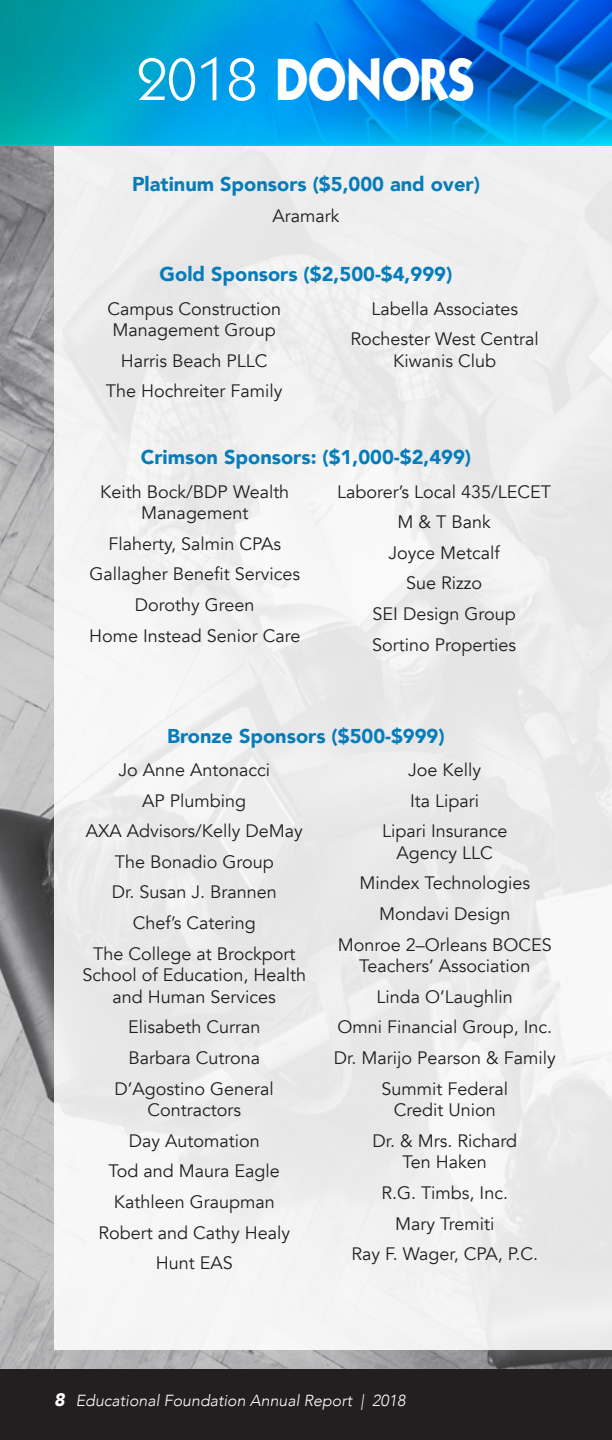
<style>
.page{position:relative;width:612px;height:1440px;background:#fff}
.page>*{position:absolute;margin:0;border:0;box-sizing:border-box;transform-origin:0 0}
.t1{font:700 60px "Itc Kabel";color:#fff;scale:.82 1}
.Donor_title{font:900 20px "Avenir";color:#067dba}
.donor_names_2{font:18px/21.6px "Avenir";color:#231f20;text-align:center}
.t2{font:italic 300 16px "Avenir";color:#fff}
.s1{font-weight:400}
.s2{font-weight:900;font-size:18px}
</style>
<div class="page">
<img style="left:0;top:144px;width:612px;height:1225px">
<div style="left:54px;top:145px;width:558px;height:1205px;background:#edeeee"></div>
<img style="left:0;top:0;width:612px;height:144px">
<div style="left:0;top:1378px;width:612px;height:62px;background:#231f20"></div>
<p class="t1" style="left:137px;top:43px;width:414px"><span class="s1">2018</span> DONORS</p>
<p class="Donor_title" style="left:132px;top:167px;width:349px">Platinum Sponsors ($5,000 and over)</p>
<p class="donor_names_2" style="left:273px;top:206px;width:68px">Aramark</p>
<p class="Donor_title" style="left:160px;top:257px;width:294px">Gold Sponsors ($2,500-$4,999)</p>
<p class="donor_names_2" style="left:107px;top:298px;width:175px;text-align:left">Campus Construction<br>Management Group</p>
<p class="donor_names_2" style="left:121px;top:350px;width:148px">Harris Beach PLLC</p>
<p class="donor_names_2" style="left:106px;top:381px;width:178px">The Hochreiter Family</p>
<p class="donor_names_2" style="left:371px;top:298px;width:148px">Labella Associates</p>
<p class="donor_names_2" style="left:351px;top:329px;width:190px">Rochester West Central<br>Kiwanis Club</p>
<p class="Donor_title" style="left:141px;top:440px;width:332px">Crimson Sponsors: ($1,000-$2,499)</p>
<p class="donor_names_2" style="left:100px;top:481px;width:191px">Keith Bock/BDP Wealth<br>Management</p>
<p class="donor_names_2" style="left:108px;top:533px;width:174px">Flaherty, Salmin CPAs</p>
<p class="donor_names_2" style="left:89px;top:564px;width:212px">Gallagher Benefit Services</p>
<p class="donor_names_2" style="left:135px;top:594px;width:121px">Dorothy Green</p>
<p class="donor_names_2" style="left:89px;top:625px;width:213px">Home Instead Senior Care</p>
<p class="donor_names_2" style="left:337px;top:481px;width:216px">Laborer’s Local 435/LECET</p>
<p class="donor_names_2" style="left:397px;top:512px;width:95px">M &amp; T Bank</p>
<p class="donor_names_2" style="left:388px;top:542px;width:113px">Joyce Metcalf</p>
<p class="donor_names_2" style="left:406px;top:573px;width:78px">Sue Rizzo</p>
<p class="donor_names_2" style="left:373px;top:603px;width:145px">SEI Design Group</p>
<p class="donor_names_2" style="left:372px;top:634px;width:146px">Sortino Properties</p>
<p class="Donor_title" style="left:167px;top:719px;width:279px">Bronze Sponsors ($500-$999)</p>
<p class="donor_names_2" style="left:118px;top:759px;width:153px">Jo Anne Antonacci</p>
<p class="donor_names_2" style="left:142px;top:790px;width:106px">AP Plumbing</p>
<p class="donor_names_2" style="left:86px;top:821px;width:219px">AXA Advisors/Kelly DeMay</p>
<p class="donor_names_2" style="left:115px;top:851px;width:161px">The Bonadio Group</p>
<p class="donor_names_2" style="left:112px;top:882px;width:167px">Dr. Susan J. Brannen</p>
<p class="donor_names_2" style="left:133px;top:912px;width:124px">Chef’s Catering</p>
<p class="donor_names_2" style="left:82px;top:943px;width:225px">The College at Brockport<br>School of Education, Health and Human Services</p>
<p class="donor_names_2" style="left:128px;top:1017px;width:134px">Elisabeth Curran</p>
<p class="donor_names_2" style="left:128px;top:1047px;width:133px">Barbara Cutrona</p>
<p class="donor_names_2" style="left:115px;top:1078px;width:161px">D’Agostino General<br>Contractors</p>
<p class="donor_names_2" style="left:129px;top:1130px;width:133px">Day Automation</p>
<p class="donor_names_2" style="left:109px;top:1161px;width:173px">Tod and Maura Eagle</p>
<p class="donor_names_2" style="left:114px;top:1191px;width:163px">Kathleen Graupman</p>
<p class="donor_names_2" style="left:98px;top:1222px;width:193px">Robert and Cathy Healy</p>
<p class="donor_names_2" style="left:156px;top:1253px;width:79px">Hunt EAS</p>
<p class="donor_names_2" style="left:408px;top:759px;width:75px">Joe Kelly</p>
<p class="donor_names_2" style="left:410px;top:790px;width:71px">Ita Lipari</p>
<p class="donor_names_2" style="left:382px;top:821px;width:127px">Lipari Insurance<br>Agency LLC</p>
<p class="donor_names_2" style="left:359px;top:873px;width:172px">Mindex Technologies</p>
<p class="donor_names_2" style="left:379px;top:903px;width:133px">Mondavi Design</p>
<p class="donor_names_2" style="left:338px;top:934px;width:216px">Monroe 2–Orleans BOCES<br>Teachers’ Association</p>
<p class="donor_names_2" style="left:377px;top:986px;width:138px">Linda O’Laughlin</p>
<p class="donor_names_2" style="left:337px;top:1017px;width:216px">Omni Financial Group, Inc.</p>
<p class="donor_names_2" style="left:334px;top:1047px;width:224px">Dr. Marijo Pearson &amp; Family</p>
<p class="donor_names_2" style="left:381px;top:1078px;width:128px">Summit Federal<br>Credit Union</p>
<p class="donor_names_2" style="left:372px;top:1130px;width:146px">Dr. &amp; Mrs. Richard<br>Ten Haken</p>
<p class="donor_names_2" style="left:381px;top:1182px;width:128px">R.G. Timbs, Inc.</p>
<p class="donor_names_2" style="left:395px;top:1213px;width:101px">Mary Tremiti</p>
<p class="donor_names_2" style="left:351px;top:1244px;width:188px">Ray F. Wager, CPA, P.C.</p>
<p class="t2" style="left:54px;top:1391px;width:353px"><span class="s2">8</span> Educational Foundation Annual Report | 2018</p>
</div>
